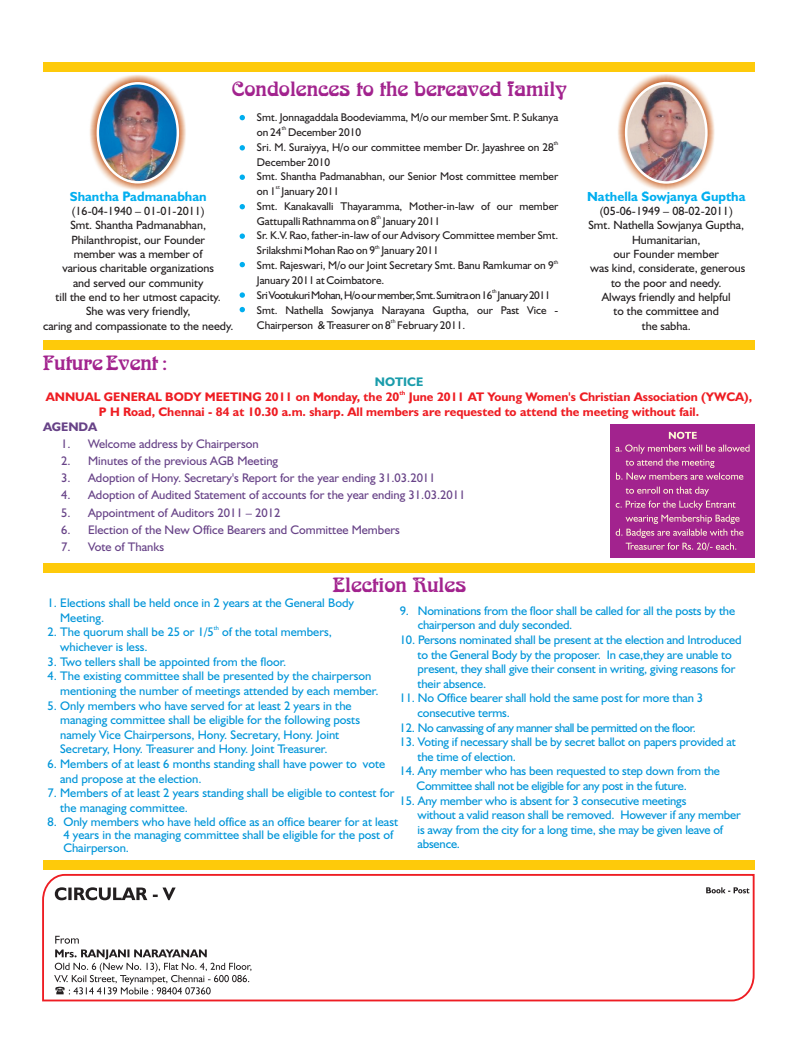
<style>
.page{position:relative;width:798px;height:1063px;background:#fff}
.page>*{position:absolute;margin:0;border:0;box-sizing:border-box;transform-origin:0 0}
.t1{font:20px "Art Deco S Si";color:#a2238e}
.t2{font:700 13.25px "Humanist 521 BT";color:#00aeef}
.t3{font:12.5px/14.6px "Humanist 521 BT";color:#0095d9}
.t4{font:12.5px "Humanist 521 BT";color:#674287}
.t5{font:700 12.5px/14.9px "Humanist 521 BT";color:#ee1d23;text-align:center}
.t6{font:12.5px/14.6px "Humanist 521 BT";letter-spacing:-.025em;color:#0095d9}
.t7{font:12.5px "Humanist 521 BT";letter-spacing:-.04em;color:#0095d9}
.t8{font:700 12.5px "Humanist 521 BT";color:#1a9cab}
.t9{font:700 12.5px "Humanist 521 BT";color:#674287}
.t10{font:12px/14.4px "Humanist 521 BT";color:#231f20;text-align:center}
.t11{font:11.25px/14.6px "Humanist 521 BT";color:#231f20}
.t12{font:11.25px "Humanist 521 BT";letter-spacing:-.04em;color:#231f20}
.t13{font:700 6.25px "Humanist 521 BT";color:#ee1d23}
.t14{font:6.25px "Humanist 521 BT";color:#0095d9}
.t15{font:5.62px "Humanist 521 BT";color:#231f20}
</style>
<div class="page">
<svg style="left:42px;top:874px;width:713px;height:128px"></svg>
<svg style="left:54px;top:936px;width:197px;height:59px"></svg>
<svg style="left:55px;top:887px;width:121px;height:13px"></svg>
<svg style="left:706px;top:887px;width:43px;height:6px"></svg>
<div style="left:43px;top:63px;width:711px;height:9px;background:#feca0a"></div>
<div style="left:43px;top:340px;width:711px;height:10px;background:#feca0a"></div>
<div style="left:43px;top:564px;width:711px;height:9px;background:#feca0a"></div>
<div style="left:43px;top:860px;width:711px;height:9px;background:#feca0a"></div>
<img style="left:89px;top:74px;width:98px;height:118px">
<img style="left:98px;top:83px;width:80px;height:99px">
<div style="left:97px;top:82px;width:82px;height:102px;border:2px solid #fff;border-radius:50%"></div>
<img style="left:618px;top:74px;width:97px;height:118px">
<img style="left:626px;top:83px;width:80px;height:99px;border-radius:50%">
<div style="left:624px;top:82px;width:83px;height:102px;border:2px solid #fff;border-radius:50%"></div>
<svg style="left:239px;top:115px;width:6px;height:5px"></svg>
<svg style="left:239px;top:145px;width:6px;height:6px"></svg>
<svg style="left:239px;top:175px;width:6px;height:5px"></svg>
<svg style="left:239px;top:204px;width:6px;height:5px"></svg>
<svg style="left:239px;top:233px;width:6px;height:6px"></svg>
<svg style="left:239px;top:262px;width:6px;height:5px"></svg>
<svg style="left:239px;top:292px;width:6px;height:6px"></svg>
<svg style="left:239px;top:307px;width:6px;height:5px"></svg>
<div style="left:609px;top:424px;width:145px;height:134px;background:#a2238e"></div>
<svg style="left:615px;top:445px;width:134px;height:106px"></svg>
<svg style="left:668px;top:432px;width:28px;height:7px"></svg>
<h1 class="t1" style="left:231px;top:82px;width:337px">Condolences to the bereaved family</h1>
<p class="t2" style="left:70px;top:190px;width:138px">Shantha Padmanabhan</p>
<p class="t10" style="left:43px;top:205px;width:192px">(16-04-1940 – 01-01-2011)<br>Smt. Shantha Padmanabhan,<br>Philanthropist, our Founder<br>member was a member of<br>various charitable organizations<br>and served our community<br>till the end to her utmost capacity.<br>She was very friendly,<br>caring and compassionate to the needy.</p>
<h1 class="t1" style="left:43px;top:355px;width:126px">Future Event :</h1>
<p class="t11" style="left:257px;top:111px;width:303px">Smt. Jonnagaddala Boodeviamma, M/o our member Smt. P. Sukanya</p>
<p class="t15" style="left:281px;top:126px;width:6px">th</p>
<p class="t11" style="left:257px;top:126px;width:106px">on 24 December 2010</p>
<p class="t15" style="left:553px;top:141px;width:6px">th</p>
<p class="t11" style="left:257px;top:141px;width:298px">Sri. M. Suraiyya, H/o our committee member Dr. Jayashree on 28<br>December 2010</p>
<p class="t11" style="left:257px;top:200px;width:303px">Smt. Kanakavalli Thayaramma, Mother-in-law of our member</p>
<p class="t15" style="left:376px;top:215px;width:6px">th</p>
<p class="t11" style="left:257px;top:214px;width:303px">Gattupalli Rathnamma on 8 January 2011<br>Sr. K.V. Rao, father-in-law of our Advisory Committee member Smt.</p>
<p class="t15" style="left:375px;top:244px;width:6px">th</p>
<p class="t11" style="left:257px;top:244px;width:183px">Srilakshmi Mohan Rao on 9 January 2011</p>
<p class="t15" style="left:553px;top:259px;width:6px">th</p>
<p class="t11" style="left:257px;top:259px;width:298px">Smt. Rajeswari, M/o our Joint Secretary Smt. Banu Ramkumar on 9<br>January 2011 at Coimbatore.</p>
<p class="t15" style="left:492px;top:289px;width:6px">th</p>
<p class="t12" style="left:257px;top:290px;width:295px">SriVootukuriMohan,H/oourmember,Smt.Sumitraon16 January2011</p>
<p class="t11" style="left:257px;top:170px;width:303px">Smt. Shantha Padmanabhan, our Senior Most committee member</p>
<p class="t15" style="left:276px;top:185px;width:5px">st</p>
<p class="t11" style="left:257px;top:185px;width:84px">on 1 January 2011</p>
<p class="t11" style="left:257px;top:303px;width:303px">Smt. Nathella Sowjanya Narayana Guptha, our Past Vice -</p>
<p class="t15" style="left:391px;top:319px;width:6px">th</p>
<p class="t11" style="left:257px;top:319px;width:210px">Chairperson &amp; Treasurer on 8 February 2011.</p>
<p class="t2" style="left:586px;top:190px;width:160px">Nathella Sowjanya Guptha</p>
<p class="t10" style="left:588px;top:205px;width:158px">(05-06-1949 – 08-02-2011)<br>Smt. Nathella Sowjanya Guptha,<br>Humanitarian,<br>our Founder member<br>was kind, considerate, generous to the poor and needy.<br>Always friendly and helpful<br>to the committee and<br>the sabha.</p>
<p class="t8" style="left:374px;top:376px;width:50px">NOTICE</p>
<p class="t13" style="left:399px;top:390px;width:8px">th</p>
<p class="t5" style="left:46px;top:390px;width:707px">ANNUAL GENERAL BODY MEETING 2011 on Monday, the 20 June 2011 AT Young Women's Christian Association (YWCA),<br>P H Road, Chennai - 84 at 10.30 a.m. sharp. All members are requested to attend the meeting without fail.</p>
<p class="t9" style="left:43px;top:421px;width:55px">AGENDA</p>
<p class="t4" style="left:61px;top:438px;width:199px">1. Welcome address by Chairperson</p>
<p class="t4" style="left:61px;top:455px;width:218px">2. Minutes of the previous AGB Meeting</p>
<p class="t4" style="left:61px;top:473px;width:376px">3. Adoption of Hony. Secretary's Report for the year ending 31.03.2011</p>
<p class="t4" style="left:61px;top:490px;width:405px">4. Adoption of Audited Statement of accounts for the year ending 31.03.2011</p>
<p class="t4" style="left:61px;top:507px;width:221px">5. Appointment of Auditors 2011 – 2012</p>
<p class="t4" style="left:61px;top:524px;width:340px">6. Election of the New Office Bearers and Committee Members</p>
<p class="t4" style="left:61px;top:542px;width:105px">7. Vote of Thanks</p>
<h1 class="t1" style="left:333px;top:577px;width:135px">Election Rules</h1>
<p class="t3" style="left:60px;top:597px;width:295px;text-indent:-13px">1. Elections shall be held once in 2 years at the General Body<br>Meeting.</p>
<p class="t14" style="left:214px;top:625px;width:7px">th</p>
<p class="t3" style="left:60px;top:626px;width:273px;text-indent:-13px">2. The quorum shall be 25 or 1/5 of the total members, whichever is less.</p>
<p class="t3" style="left:48px;top:655px;width:240px">3. Two tellers shall be appointed from the floor.</p>
<p class="t3" style="left:60px;top:670px;width:320px;text-indent:-13px">4. The existing committee shall be presented by the chairperson mentioning the number of meetings attended by each member.</p>
<p class="t3" style="left:60px;top:699px;width:301px;text-indent:-13px">5. Only members who have served for at least 2 years in the managing committee shall be eligible for the following posts namely Vice Chairpersons, Hony. Secretary, Hony. Joint Secretary, Hony. Treasurer and Hony. Joint Treasurer.</p>
<p class="t3" style="left:60px;top:757px;width:326px;text-indent:-13px">6. Members of at least 6 months standing shall have power to vote and propose at the election.</p>
<p class="t3" style="left:60px;top:787px;width:335px;text-indent:-13px">7. Members of at least 2 years standing shall be eligible to contest for the managing committee.</p>
<p class="t3" style="left:63px;top:817px;width:336px;line-height:12.9px;text-indent:-16px">8. Only members who have held office as an office bearer for at least<br>4 years in the managing committee shall be eligible for the post of<br>Chairperson.</p>
<p class="t3" style="left:417px;top:604px;width:319px;text-indent:-18px">9. Nominations from the floor shall be called for all the posts by the chairperson and duly seconded.</p>
<p class="t3" style="left:417px;top:633px;width:325px;text-indent:-18px">10. Persons nominated shall be present at the election and Introduced to the General Body by the proposer. In case,they are unable to present, they shall give their consent in writing, giving reasons for their absence.</p>
<p class="t3" style="left:417px;top:692px;width:287px;text-indent:-18px">11. No Office bearer shall hold the same post for more than 3 consecutive terms.</p>
<p class="t7" style="left:399px;top:722px;width:297px">12. No canvassing of any manner shall be permitted on the floor.</p>
<p class="t3" style="left:417px;top:736px;width:319px;text-indent:-18px">13. Voting if necessary shall be by secret ballot on papers provided at the time of election.</p>
<p class="t6" style="left:416px;top:765px;width:304px;text-indent:-17px">14. Any member who has been requested to step down from the<br>Committee shall not be eligible for any post in the future.</p>
<p class="t3" style="left:417px;top:794px;width:324px;text-indent:-18px">15. Any member who is absent for 3 consecutive meetings<br>without a valid reason shall be removed. However if any member is away from the city for a long time, she may be given leave of absence.</p>
</div>
